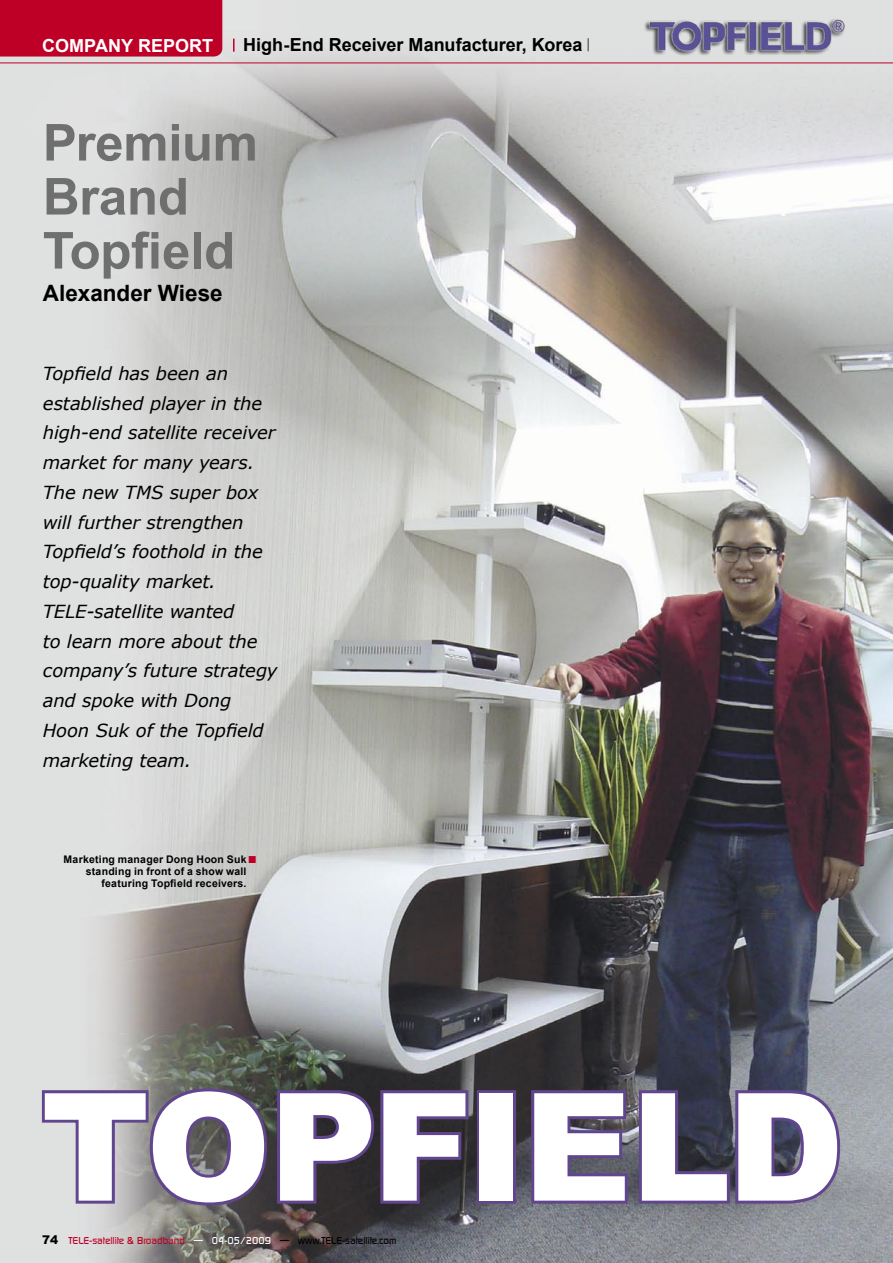
<style>
.page{position:relative;width:893px;height:1263px;background:#fff}
.page>*{position:absolute;margin:0;border:0;box-sizing:border-box;transform-origin:0 0}
.t1{font:900 150px "Arial";letter-spacing:-.025em;color:#fff}
.Titel{font:700 51px "Arial";letter-spacing:-.005em;color:#6f6f6f}
.Subtitel{font:700 22.5px "Arial";color:#000}
.Kopf{font:italic 18px/29.7px "Verdana";letter-spacing:-.01em;color:#000}
.Text-DEU{font:700 18px "Arial";color:#000}
.Text-DEU-2{font:700 18px "Arial";color:#fff}
.t2{font:15px "Arial";color:#be0027}
.Bilduntertitel{font:700 10.5px/12px "Arial";letter-spacing:.02em;color:#000;text-align:right}
.Bottom-text{font:500 9.75px "Digital";color:#be0027}
.s1{font-family:"Arial";font-weight:900;font-size:12px;color:#000}
.s2{color:#fff}
.s3{color:#000}
</style>
<div class="page">
<img style="left:0;top:0;width:893px;height:1263px">
<svg style="left:39px;top:1085px;width:432px;height:123px;background:#66616f"></svg>
<div style="left:477px;top:1090px;width:39px;height:113px;border:6px solid #61468f"></div>
<svg style="left:528px;top:1086px;width:316px;height:120px;background:#5a556e"></svg>
<div style="left:0;top:0;width:222px;height:57px;background:#be0027"></div>
<svg style="left:233px;top:39px;width:2px;height:13px"></svg>
<hr style="left:0;top:63px;width:893px;height:1px;background:#be0027">
<img style="left:642px;top:2px;width:216px;height:65px">
<svg style="left:587px;top:38px;width:2px;height:13px"></svg>
<p class="Text-DEU-2" style="left:42px;top:34px;width:172px">COMPANY REPORT</p>
<p class="Text-DEU" style="left:243px;top:33px;width:341px">High-End Receiver Manufacturer, Korea</p>
<p class="Titel" style="left:43px;top:109px;width:217px">Premium</p>
<p class="Titel" style="left:43px;top:163px;width:148px">Brand</p>
<p class="Titel" style="left:43px;top:217px;width:194px">Topfield</p>
<p class="Subtitel" style="left:43px;top:278px;width:181px">Alexander Wiese</p>
<p class="Kopf" style="left:43px;top:358px;width:234px">Topfield has been an established player in the high-end satellite receiver market for many years.<br>The new TMS super box will further strengthen<br>Topfield’s foothold in the top-quality market.</p>
<p class="Kopf" style="left:43px;top:596px;width:236px">TELE-satellite wanted<br>to learn more about the company’s future strategy and spoke with Dong<br>Hoon Suk of the Topfield marketing team.</p>
<p class="Bilduntertitel" style="left:64px;top:854px;width:184px">Marketing manager Dong Hoon Suk standing in front of a show wall featuring Topfield receivers.</p>
<p class="t2" style="left:248px;top:847px;width:11px">■</p>
<p class="t1" style="left:41px;top:1038px;width:804px">TOPFIELD</p>
<p class="Bottom-text" style="left:42px;top:1235px;width:356px"><span class="s1">74</span> TELE-satellite &amp; Broadband <span class="s2">— 04-05/2009</span> <span class="s3">— www.TELE-satellite.com</span></p>
</div>
